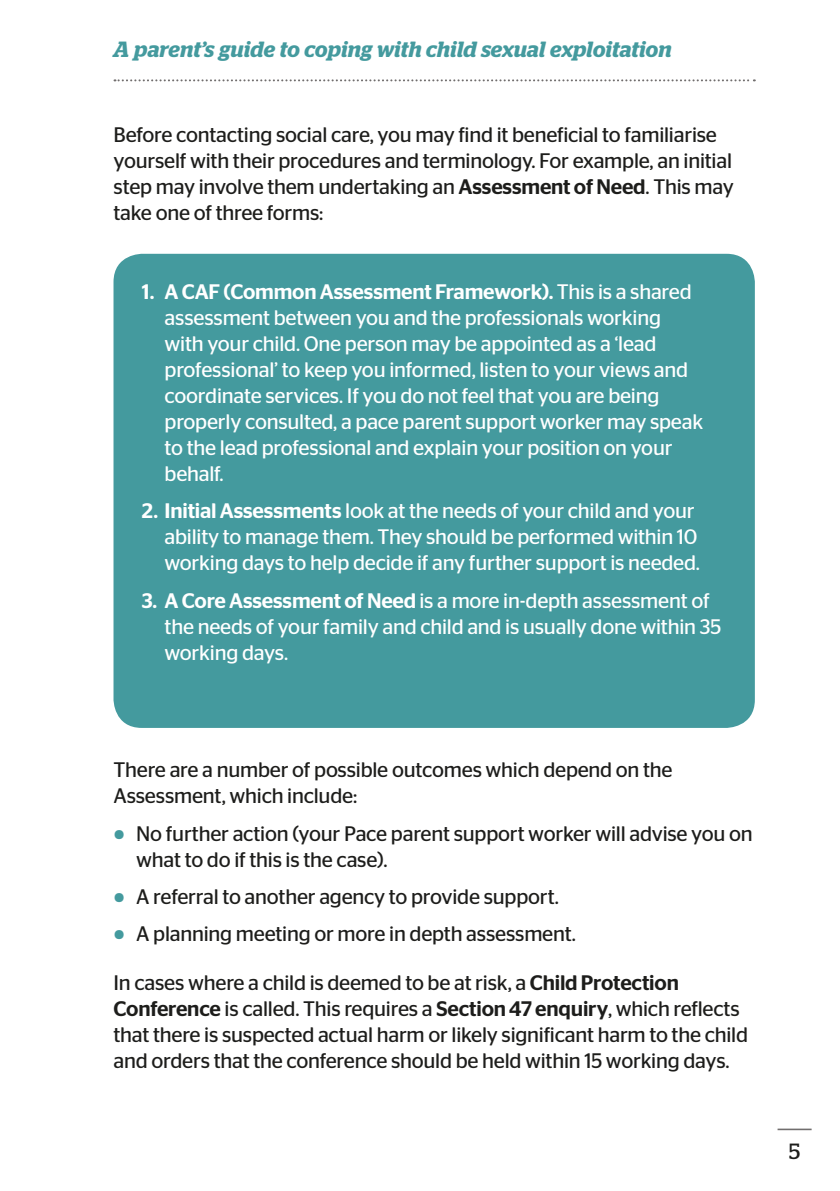
<style>
.page{position:relative;width:840px;height:1191px;background:#fff}
.page>*{position:absolute;margin:0;border:0;box-sizing:border-box;transform-origin:0 0}
.t1{font:italic 600 22px "Stag";letter-spacing:.005em;color:#449a9e}
.t2{font:22px "Stag";color:#1d1d1b}
.t3{font:21px/26px "Stag Sans";letter-spacing:-.01em;color:#1d1d1b}
.t4{font:21px/26px "Stag Sans";letter-spacing:-.01em;color:#fff}
.s1{font-weight:500}
.s2{font-size:36px;color:#449a9e}
</style>
<div class="page">
<div style="left:113px;top:254px;width:641px;height:474px;background:#449a9e;border-radius:28px"></div>
<hr style="left:777px;top:1128px;width:34px;height:2px;background:#716e6e">
<svg style="left:114px;top:79px;width:640px;height:2px"></svg>
<p class="t1" style="left:113px;top:36px;width:559px">A parent’s guide to coping with child sexual exploitation</p>
<p class="t3" style="left:113px;top:121px;width:621px">Before contacting social care, you may find it beneficial to familiarise yourself with their procedures and terminology. For example, an initial step may involve them undertaking an <span class="s1">Assessment of Need</span>. This may take one of three forms:</p>
<p class="t4" style="left:164px;top:278px;width:540px;text-indent:-23px"><span class="s1">1. A CAF (Common Assessment Framework).</span> This is a shared assessment between you and the professionals working with your child. One person may be appointed as a ‘lead professional’ to keep you informed, listen to your views and coordinate services. If you do not feel that you are being properly consulted, a pace parent support worker may speak to the lead professional and explain your position on your behalf.</p>
<p class="t4" style="left:164px;top:498px;width:536px;text-indent:-23px"><span class="s1">2. Initial Assessments</span> look at the needs of your child and your ability to manage them. They should be performed within 10 working days to help decide if any further support is needed.</p>
<p class="t4" style="left:164px;top:587px;width:558px;text-indent:-23px"><span class="s1">3. A Core Assessment of Need</span> is a more in-depth assessment of the needs of your family and child and is usually done within 35 working days.</p>
<p class="t3" style="left:113px;top:756px;width:560px">There are a number of possible outcomes which depend on the<br>Assessment, which include:</p>
<p class="t3" style="left:136px;top:820px;width:617px;text-indent:-23px"><span class="s2">•</span> No further action (your Pace parent support worker will advise you on what to do if this is the case).</p>
<p class="t3" style="left:113px;top:883px;width:447px"><span class="s2">•</span> A referral to another agency to provide support.</p>
<p class="t3" style="left:113px;top:920px;width:464px"><span class="s2">•</span> A planning meeting or more in depth assessment.</p>
<p class="t3" style="left:113px;top:969px;width:635px">In cases where a child is deemed to be at risk, a <span class="s1">Child Protection Conference</span> is called. This requires a <span class="s1">Section 47 enquiry</span>, which reflects that there is suspected actual harm or likely significant harm to the child and orders that the conference should be held within 15 working days.</p>
<p class="t2" style="left:788px;top:1138px;width:13px">5</p>
</div>
